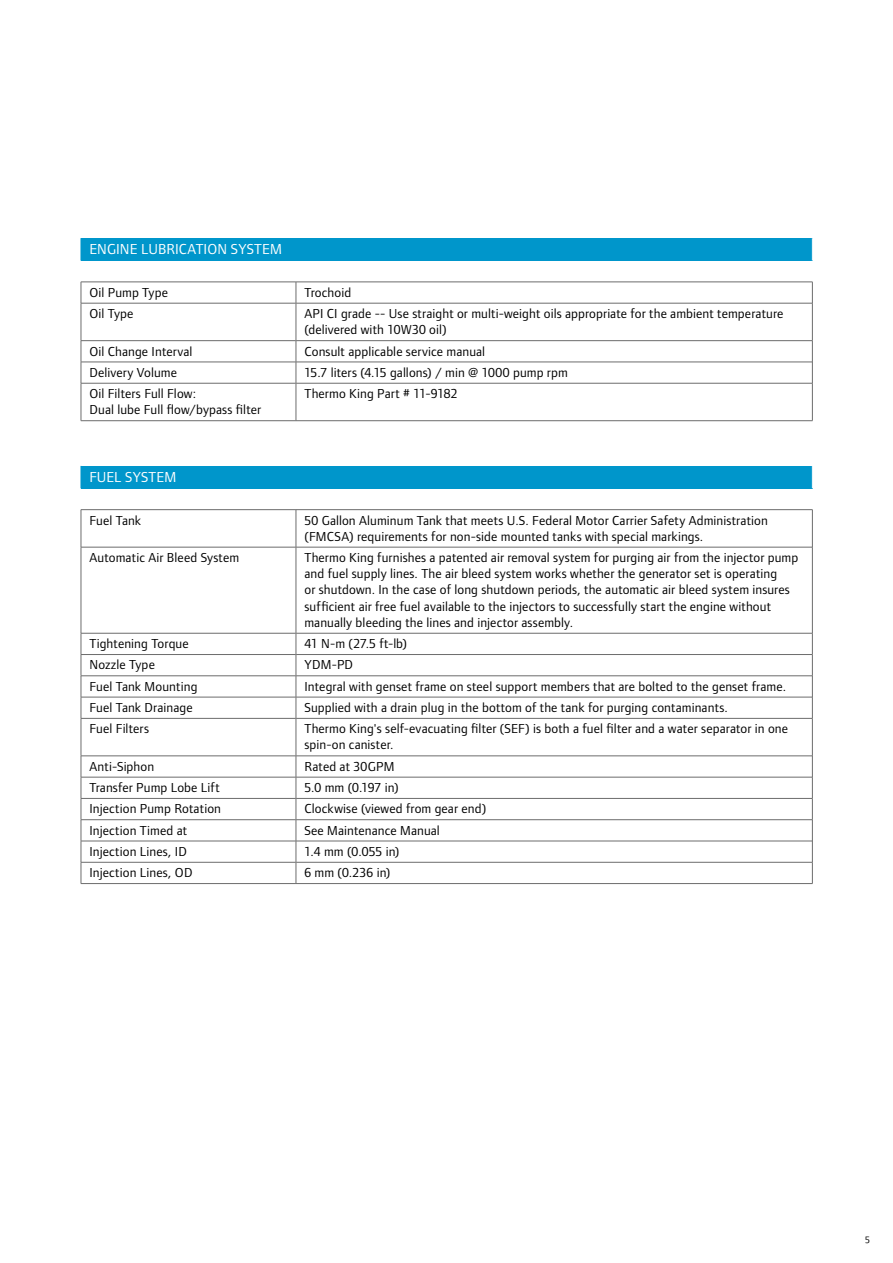
<style>
.page{position:relative;width:893px;height:1263px;background:#fff}
.page>*{position:absolute;margin:0;border:0;box-sizing:border-box;transform-origin:0 0}
.t1{font:15px "Foundry Form Sans Blonde";letter-spacing:.01em;color:#fff}
.t2{font:13.5px/16.2px "Foundry Form Sans Blonde";letter-spacing:.01em;color:#000}
.t3{font:10.5px "Foundry Form Sans Blonde Book SC";color:#000}
</style>
<div class="page">
<div style="left:81px;top:238px;width:731px;height:23px;background:#0096cb"></div>
<svg style="left:297px;top:283px;width:515px;height:137px"></svg>
<svg style="left:812px;top:238px;width:1px;height:23px"></svg>
<hr style="left:296px;top:282px;width:517px;height:1px;background:#6c6c6c">
<hr style="left:296px;top:303px;width:516px;height:1px;background:#6c6c6c">
<hr style="left:296px;top:340px;width:516px;height:1px;background:#6c6c6c">
<hr style="left:296px;top:362px;width:516px;height:1px;background:#6c6c6c">
<hr style="left:296px;top:383px;width:516px;height:1px;background:#6c6c6c">
<hr style="left:296px;top:420px;width:517px;height:1px;background:#6c6c6c">
<svg style="left:81px;top:282px;width:216px;height:139px"></svg>
<hr style="left:296px;top:383px;width:1px;height:37px;background:#6c6c6c">
<svg style="left:812px;top:282px;width:1px;height:21px"></svg>
<hr style="left:812px;top:303px;width:1px;height:38px;background:#6c6c6c">
<svg style="left:812px;top:341px;width:1px;height:42px"></svg>
<hr style="left:812px;top:383px;width:1px;height:37px;background:#6c6c6c">
<div style="left:81px;top:466px;width:731px;height:22px;background:#0096cb"></div>
<svg style="left:82px;top:510px;width:214px;height:373px"></svg>
<svg style="left:297px;top:510px;width:515px;height:373px"></svg>
<svg style="left:812px;top:466px;width:1px;height:22px"></svg>
<hr style="left:81px;top:509px;width:215px;height:1px;background:#6c6c6c">
<hr style="left:296px;top:509px;width:517px;height:1px;background:#6c6c6c">
<hr style="left:81px;top:547px;width:215px;height:1px;background:#6c6c6c">
<hr style="left:296px;top:547px;width:516px;height:1px;background:#6c6c6c">
<hr style="left:81px;top:633px;width:215px;height:1px;background:#6c6c6c">
<hr style="left:296px;top:633px;width:516px;height:1px;background:#6c6c6c">
<hr style="left:81px;top:654px;width:215px;height:1px;background:#6c6c6c">
<hr style="left:296px;top:654px;width:516px;height:1px;background:#6c6c6c">
<hr style="left:81px;top:675px;width:215px;height:1px;background:#6c6c6c">
<hr style="left:296px;top:675px;width:516px;height:1px;background:#6c6c6c">
<hr style="left:81px;top:697px;width:215px;height:1px;background:#6c6c6c">
<hr style="left:296px;top:697px;width:516px;height:1px;background:#6c6c6c">
<hr style="left:81px;top:718px;width:215px;height:1px;background:#6c6c6c">
<hr style="left:296px;top:718px;width:516px;height:1px;background:#6c6c6c">
<hr style="left:81px;top:756px;width:215px;height:1px;background:#6c6c6c">
<hr style="left:296px;top:756px;width:516px;height:1px;background:#6c6c6c">
<hr style="left:81px;top:777px;width:215px;height:1px;background:#6c6c6c">
<hr style="left:296px;top:777px;width:516px;height:1px;background:#6c6c6c">
<hr style="left:81px;top:798px;width:215px;height:1px;background:#6c6c6c">
<hr style="left:296px;top:798px;width:516px;height:1px;background:#6c6c6c">
<hr style="left:81px;top:819px;width:215px;height:1px;background:#6c6c6c">
<hr style="left:296px;top:819px;width:516px;height:1px;background:#6c6c6c">
<hr style="left:81px;top:841px;width:215px;height:1px;background:#6c6c6c">
<hr style="left:296px;top:841px;width:516px;height:1px;background:#6c6c6c">
<hr style="left:81px;top:862px;width:215px;height:1px;background:#6c6c6c">
<hr style="left:296px;top:862px;width:516px;height:1px;background:#6c6c6c">
<hr style="left:81px;top:883px;width:215px;height:1px;background:#6c6c6c">
<hr style="left:296px;top:883px;width:517px;height:1px;background:#6c6c6c">
<hr style="left:81px;top:510px;width:1px;height:37px;background:#6c6c6c">
<hr style="left:81px;top:547px;width:1px;height:86px;background:#6c6c6c">
<svg style="left:81px;top:633px;width:1px;height:85px"></svg>
<hr style="left:81px;top:718px;width:1px;height:38px;background:#6c6c6c">
<svg style="left:81px;top:756px;width:1px;height:127px"></svg>
<hr style="left:296px;top:510px;width:1px;height:37px;background:#6c6c6c">
<hr style="left:296px;top:547px;width:1px;height:86px;background:#6c6c6c">
<svg style="left:296px;top:633px;width:1px;height:85px"></svg>
<hr style="left:296px;top:718px;width:1px;height:38px;background:#6c6c6c">
<svg style="left:296px;top:756px;width:1px;height:127px"></svg>
<hr style="left:812px;top:510px;width:1px;height:37px;background:#6c6c6c">
<hr style="left:812px;top:547px;width:1px;height:86px;background:#6c6c6c">
<svg style="left:812px;top:633px;width:1px;height:85px"></svg>
<hr style="left:812px;top:718px;width:1px;height:38px;background:#6c6c6c">
<svg style="left:812px;top:756px;width:1px;height:127px"></svg>
<p class="t1" style="left:89px;top:241px;width:194px">ENGINE LUBRICATION SYSTEM</p>
<p class="t2" style="left:89px;top:284px;width:80px">Oil Pump Type</p>
<p class="t2" style="left:304px;top:284px;width:48px">Trochoid</p>
<p class="t2" style="left:89px;top:305px;width:46px">Oil Type</p>
<p class="t2" style="left:304px;top:305px;width:480px">API CI grade -- Use straight or multi-weight oils appropriate for the ambient temperature (delivered with 10W30 oil)</p>
<p class="t2" style="left:89px;top:343px;width:105px">Oil Change Interval</p>
<p class="t2" style="left:304px;top:343px;width:182px">Consult applicable service manual</p>
<p class="t2" style="left:89px;top:364px;width:89px">Delivery Volume</p>
<p class="t2" style="left:304px;top:364px;width:265px">15.7 liters (4.15 gallons) / min @ 1000 pump rpm</p>
<p class="t2" style="left:89px;top:385px;width:173px">Oil Filters Full Flow:<br>Dual lube Full flow/bypass filter</p>
<p class="t2" style="left:304px;top:385px;width:155px">Thermo King Part # 11-9182</p>
<p class="t1" style="left:89px;top:469px;width:88px">FUEL SYSTEM</p>
<p class="t2" style="left:89px;top:512px;width:53px">Fuel Tank</p>
<p class="t2" style="left:304px;top:512px;width:465px">50 Gallon Aluminum Tank that meets U.S. Federal Motor Carrier Safety Administration (FMCSA) requirements for non-side mounted tanks with special markings.</p>
<p class="t2" style="left:89px;top:549px;width:151px">Automatic Air Bleed System</p>
<p class="t2" style="left:304px;top:549px;width:495px">Thermo King furnishes a patented air removal system for purging air from the injector pump and fuel supply lines. The air bleed system works whether the generator set is operating<br>or shutdown. In the case of long shutdown periods, the automatic air bleed system insures sufficient air free fuel available to the injectors to successfully start the engine without manually bleeding the lines and injector assembly.</p>
<p class="t2" style="left:89px;top:635px;width:101px">Tightening Torque</p>
<p class="t2" style="left:304px;top:635px;width:104px">41 N-m (27.5 ft-lb)</p>
<p class="t2" style="left:89px;top:657px;width:67px">Nozzle Type</p>
<p class="t2" style="left:304px;top:657px;width:50px">YDM-PD</p>
<p class="t2" style="left:89px;top:678px;width:110px">Fuel Tank Mounting</p>
<p class="t2" style="left:304px;top:678px;width:483px">Integral with genset frame on steel support members that are bolted to the genset frame.</p>
<p class="t2" style="left:89px;top:699px;width:105px">Fuel Tank Drainage</p>
<p class="t2" style="left:304px;top:699px;width:425px">Supplied with a drain plug in the bottom of the tank for purging contaminants.</p>
<p class="t2" style="left:89px;top:720px;width:61px">Fuel Filters</p>
<p class="t2" style="left:304px;top:720px;width:485px">Thermo King's self-evacuating filter (SEF) is both a fuel filter and a water separator in one spin-on canister.</p>
<p class="t2" style="left:89px;top:758px;width:66px">Anti-Siphon</p>
<p class="t2" style="left:304px;top:758px;width:92px">Rated at 30GPM</p>
<p class="t2" style="left:89px;top:779px;width:132px">Transfer Pump Lobe Lift</p>
<p class="t2" style="left:304px;top:779px;width:96px">5.0 mm (0.197 in)</p>
<p class="t2" style="left:89px;top:800px;width:133px">Injection Pump Rotation</p>
<p class="t2" style="left:304px;top:800px;width:183px">Clockwise (viewed from gear end)</p>
<p class="t2" style="left:89px;top:822px;width:99px">Injection Timed at</p>
<p class="t2" style="left:304px;top:822px;width:137px">See Maintenance Manual</p>
<p class="t2" style="left:89px;top:843px;width:99px">Injection Lines, ID</p>
<p class="t2" style="left:304px;top:843px;width:96px">1.4 mm (0.055 in)</p>
<p class="t2" style="left:89px;top:864px;width:105px">Injection Lines, OD</p>
<p class="t2" style="left:304px;top:864px;width:87px">6 mm (0.236 in)</p>
<p class="t3" style="left:865px;top:1232px;width:6px">5</p>
</div>
